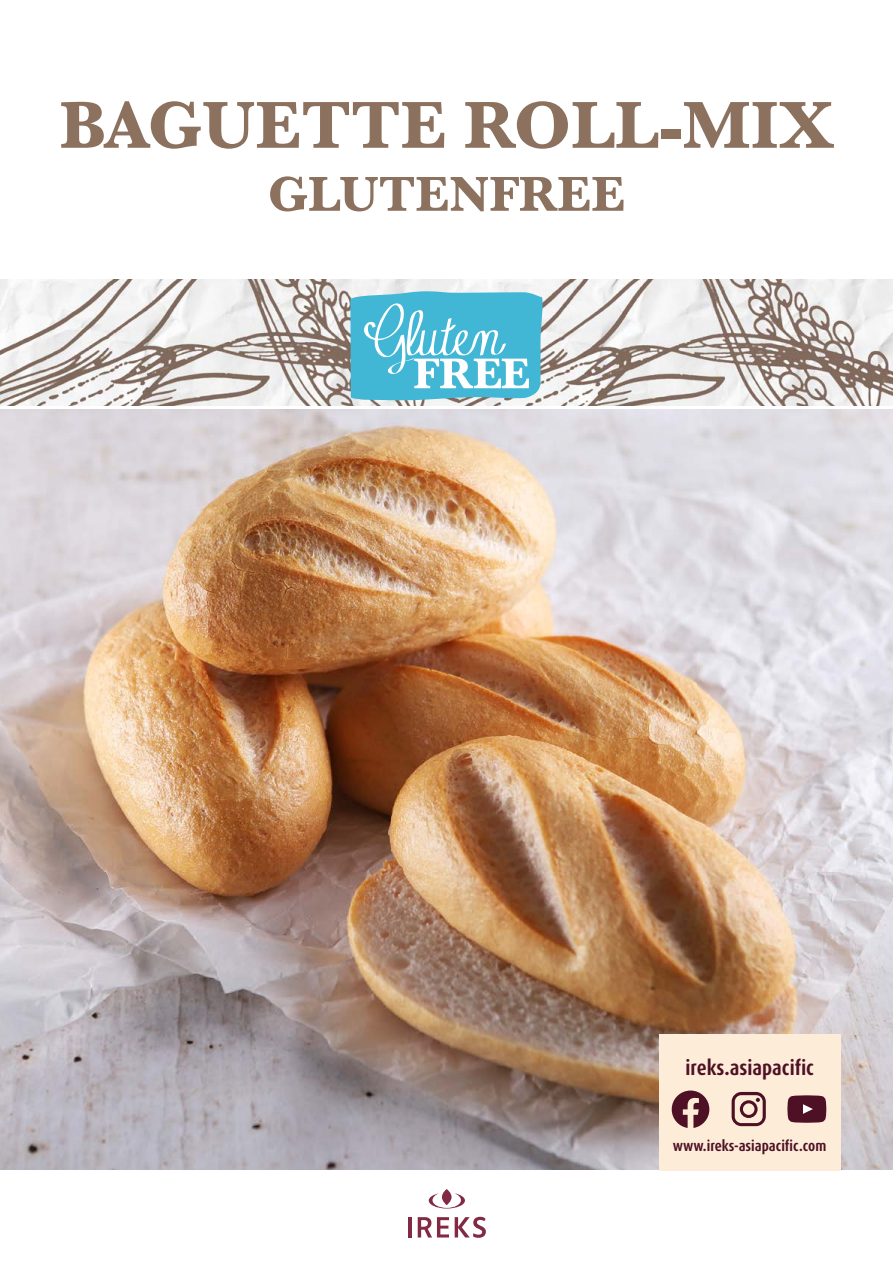
<style>
.page{position:relative;width:893px;height:1263px;background:#fff}
.page>*{position:absolute;margin:0;border:0;box-sizing:border-box;transform-origin:0 0}
.t1{font:700 69px "Baskerville";color:#8c725e}
.t2{font:700 51px "Baskerville";color:#8c725e}
.t3{font:700 condensed 21px "Dax Pro";color:#4d1025}
.t4{font:700 condensed 15px "Dax Pro";color:#4d1025}
</style>
<div class="page">
<img style="left:0;top:409px;width:893px;height:762px">
<img style="left:458px;top:279px;width:435px;height:127px">
<img style="left:0;top:279px;width:458px;height:127px">
<svg style="left:350px;top:291px;width:195px;height:110px"></svg>
<hr style="left:408px;top:1217px;width:3px;height:20px;background:#822a44">
<svg style="left:418px;top:1217px;width:31px;height:20px"></svg>
<svg style="left:455px;top:1217px;width:31px;height:21px"></svg>
<svg style="left:429px;top:1189px;width:36px;height:19px"></svg>
<div style="left:659px;top:1035px;width:181px;height:136px;background:#fdecd8"></div>
<svg style="left:672px;top:1090px;width:37px;height:38px"></svg>
<svg style="left:732px;top:1092px;width:34px;height:34px"></svg>
<svg style="left:787px;top:1095px;width:39px;height:28px"></svg>
<h1 class="t1" style="left:59px;top:77px;width:775px">BAGUETTE ROLL-MIX</h1>
<h2 class="t2" style="left:268px;top:159px;width:359px">GLUTENFREE</h2>
<h3 class="t3" style="left:686px;top:1054px;width:130px">ireks.asiapacific</h3>
<p class="t4" style="left:673px;top:1136px;width:155px">www.ireks-asiapacific.com</p>
</div>
